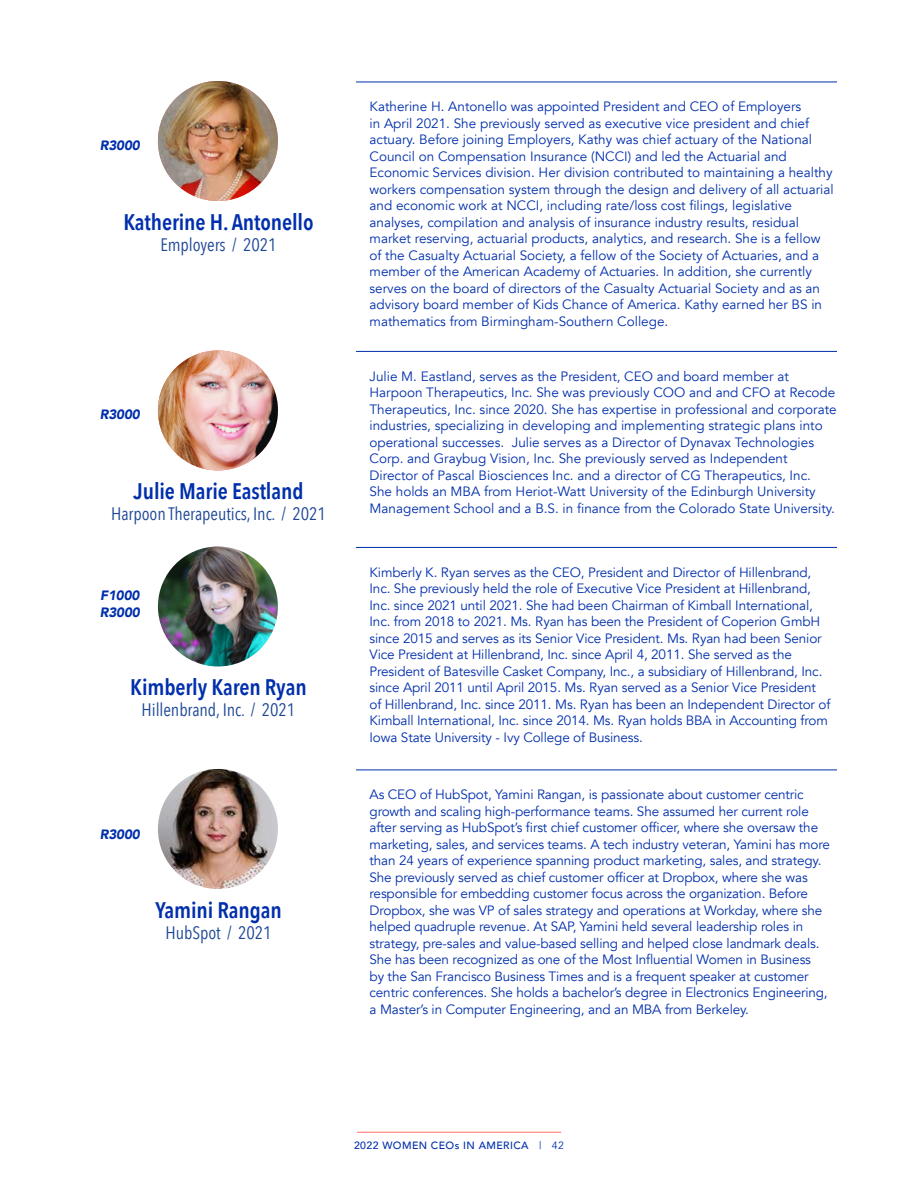
<style>
.page{position:relative;width:918px;height:1188px;background:#fff}
.page>*{position:absolute;margin:0;border:0;box-sizing:border-box;transform-origin:0 0}
.t1{font:600 22.5px "Avenir Next Condensed";letter-spacing:-.005em;color:#002fac}
.t2{font:18px "Avenir Next Condensed";letter-spacing:-.005em;color:#1d4696}
.Bio{font:13.5px/16.5px "Avenir";letter-spacing:-.01em;color:#002fac}
.Bio-2{font:italic 900 13.5px/16.5px "Avenir";letter-spacing:-.01em;color:#002fac}
.t3{font:500 10.5px "Avenir";letter-spacing:.04em;color:#002fac}
.s1{font-weight:400}
</style>
<div class="page">
<hr style="left:357px;top:1132px;width:204px;height:1px;background:#ff6f61">
<hr style="left:356px;top:82px;width:481px;height:1px;background:#002fac">
<img style="left:158px;top:81px;width:120px;height:120px;border-radius:60px">
<hr style="left:356px;top:351px;width:481px;height:1px;background:#002fac">
<img style="left:158px;top:350px;width:120px;height:120px;border-radius:60px">
<hr style="left:356px;top:770px;width:481px;height:1px;background:#002fac">
<img style="left:158px;top:769px;width:120px;height:120px;border-radius:60px">
<hr style="left:356px;top:547px;width:481px;height:1px;background:#002fac">
<img style="left:158px;top:546px;width:120px;height:120px;border-radius:60px">
<p class="Bio-2" style="left:100px;top:137px;width:42px">R3000</p>
<p class="t1" style="left:123px;top:203px;width:192px">Katherine H. Antonello</p>
<p class="t2" style="left:160px;top:229px;width:118px">Employers / 2021</p>
<p class="Bio-2" style="left:100px;top:406px;width:42px">R3000</p>
<p class="t1" style="left:134px;top:472px;width:172px">Julie Marie Eastland</p>
<p class="t2" style="left:111px;top:499px;width:216px">Harpoon Therapeutics, Inc. / 2021</p>
<p class="Bio-2" style="left:100px;top:587px;width:42px">F1000<br>R3000</p>
<p class="t1" style="left:130px;top:668px;width:178px">Kimberly Karen Ryan</p>
<p class="t2" style="left:142px;top:695px;width:155px">Hillenbrand, Inc. / 2021</p>
<p class="Bio-2" style="left:100px;top:826px;width:42px">R3000</p>
<p class="t1" style="left:155px;top:891px;width:128px">Yamini Rangan</p>
<p class="t2" style="left:165px;top:917px;width:108px">HubSpot / 2021</p>
<p class="Bio" style="left:370px;top:99px;width:466px">Katherine H. Antonello was appointed President and CEO of Employers<br>in April 2021. She previously served as executive vice president and chief actuary. Before joining Employers, Kathy was chief actuary of the National Council on Compensation Insurance (NCCI) and led the Actuarial and Economic Services division. Her division contributed to maintaining a healthy workers compensation system through the design and delivery of all actuarial and economic work at NCCI, including rate/loss cost filings, legislative analyses, compilation and analysis of insurance industry results, residual market reserving, actuarial products, analytics, and research. She is a fellow of the Casualty Actuarial Society, a fellow of the Society of Actuaries, and a member of the American Academy of Actuaries. In addition, she currently serves on the board of directors of the Casualty Actuarial Society and as an advisory board member of Kids Chance of America. Kathy earned her BS in mathematics from Birmingham-Southern College.</p>
<p class="Bio" style="left:370px;top:368px;width:469px">Julie M. Eastland, serves as the President, CEO and board member at Harpoon Therapeutics, Inc. She was previously COO and and CFO at Recode Therapeutics, Inc. since 2020. She has expertise in professional and corporate industries, specializing in developing and implementing strategic plans into operational successes. Julie serves as a Director of Dynavax Technologies Corp. and Graybug Vision, Inc. She previously served as Independent Director of Pascal Biosciences Inc. and a director of CG Therapeutics, Inc.<br>She holds an MBA from Heriot-Watt University of the Edinburgh University Management School and a B.S. in finance from the Colorado State University.</p>
<p class="Bio" style="left:370px;top:564px;width:462px">Kimberly K. Ryan serves as the CEO, President and Director of Hillenbrand, Inc. She previously held the role of Executive Vice President at Hillenbrand, Inc. since 2021 until 2021. She had been Chairman of Kimball International, Inc. from 2018 to 2021. Ms. Ryan has been the President of Coperion GmbH since 2015 and serves as its Senior Vice President. Ms. Ryan had been Senior Vice President at Hillenbrand, Inc. since April 4, 2011. She served as the President of Batesville Casket Company, Inc., a subsidiary of Hillenbrand, Inc. since April 2011 until April 2015. Ms. Ryan served as a Senior Vice President of Hillenbrand, Inc. since 2011. Ms. Ryan has been an Independent Director of Kimball International, Inc. since 2014. Ms. Ryan holds BBA in Accounting from Iowa State University - Ivy College of Business.</p>
<p class="Bio" style="left:370px;top:787px;width:462px">As CEO of HubSpot, Yamini Rangan, is passionate about customer centric growth and scaling high-performance teams. She assumed her current role after serving as HubSpot’s first chief customer officer, where she oversaw the marketing, sales, and services teams. A tech industry veteran, Yamini has more than 24 years of experience spanning product marketing, sales, and strategy.<br>She previously served as chief customer officer at Dropbox, where she was responsible for embedding customer focus across the organization. Before Dropbox, she was VP of sales strategy and operations at Workday, where she helped quadruple revenue. At SAP, Yamini held several leadership roles in strategy, pre-sales and value-based selling and helped close landmark deals.<br>She has been recognized as one of the Most Influential Women in Business<br>by the San Francisco Business Times and is a frequent speaker at customer centric conferences. She holds a bachelor’s degree in Electronics Engineering, a Master’s in Computer Engineering, and an MBA from Berkeley.</p>
<p class="t3" style="left:354px;top:1136px;width:211px">2022 WOMEN CEOs IN AMERICA <span class="s1">| 42</span></p>
</div>
